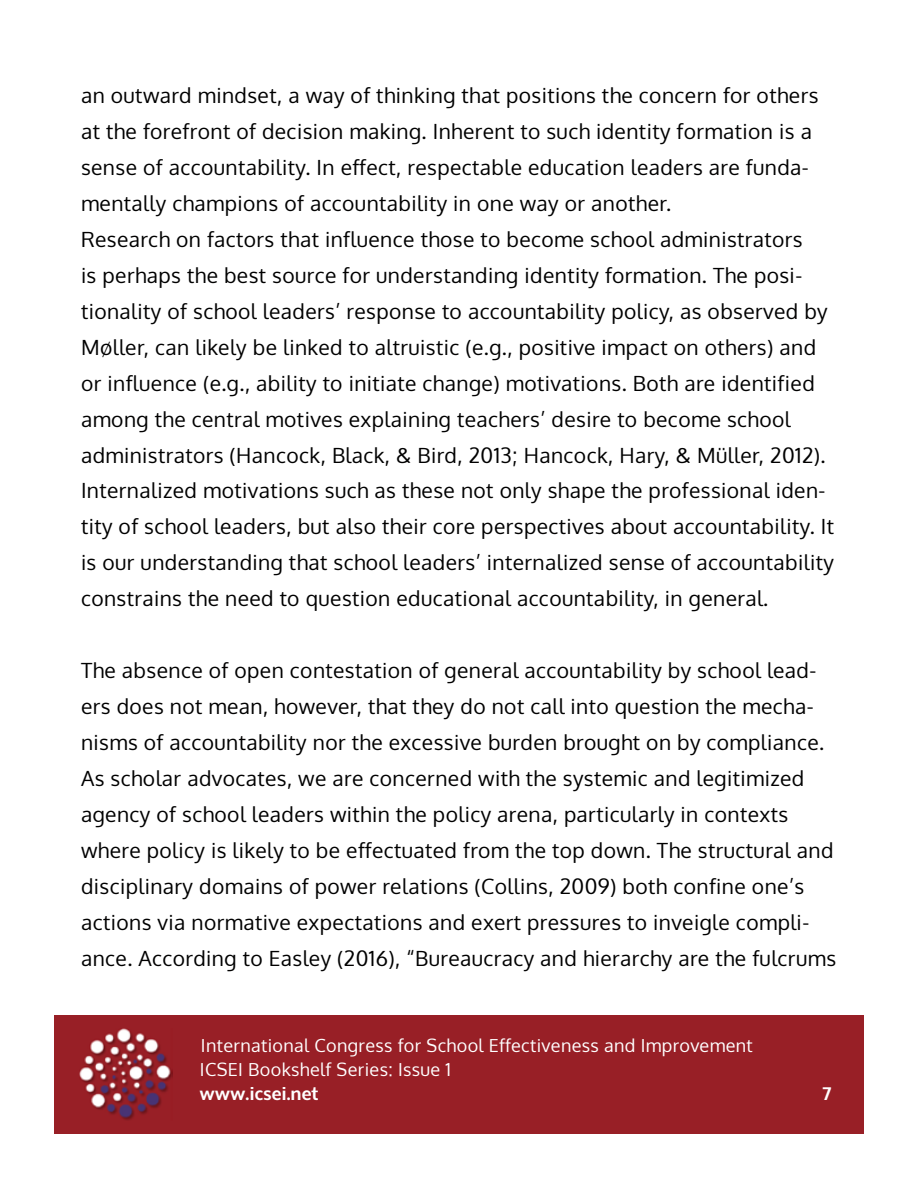
<style>
.page{position:relative;width:918px;height:1188px;background:#fff}
.page>*{position:absolute;margin:0;border:0;box-sizing:border-box;transform-origin:0 0}
.t1{font:21px/36px "Oxygen";letter-spacing:.02em;color:#010000}
.t2{font:18px/24px "Oxygen";letter-spacing:.02em;color:#fff}
.t3{font:700 18px "Oxygen";letter-spacing:.02em;color:#fff}
</style>
<div class="page">
<div style="left:54px;top:1015px;width:810px;height:119px;background:#981f26"></div>
<img style="left:80px;top:1028px;width:92px;height:92px">
<p class="t1" style="left:81px;top:77px;width:755px">an outward mindset, a way of thinking that positions the concern for others at the forefront of decision making. Inherent to such identity formation is a sense of accountability. In effect, respectable education leaders are funda&shy;mentally champions of accountability in one way or another.<br>Research on factors that influence those to become school administrators<br>is perhaps the best source for understanding identity formation. The posi&shy;tionality of school leaders’ response to accountability policy, as observed by Møller, can likely be linked to altruistic (e.g., positive impact on others) and or influence (e.g., ability to initiate change) motivations. Both are identified among the central motives explaining teachers’ desire to become school administrators (Hancock, Black, &amp; Bird, 2013; Hancock, Hary, &amp; Müller, 2012).<br>Internalized motivations such as these not only shape the professional iden&shy;tity of school leaders, but also their core perspectives about accountability. It is our understanding that school leaders’ internalized sense of accountability constrains the need to question educational accountability, in general.</p>
<p class="t1" style="left:81px;top:653px;width:757px">The absence of open contestation of general accountability by school lead&shy;ers does not mean, however, that they do not call into question the mecha&shy;nisms of accountability nor the excessive burden brought on by compliance.<br>As scholar advocates, we are concerned with the systemic and legitimized agency of school leaders within the policy arena, particularly in contexts where policy is likely to be effectuated from the top down. The structural and disciplinary domains of power relations (Collins, 2009) both confine one’s actions via normative expectations and exert pressures to inveigle compli&shy;ance. According to Easley (2016), “Bureaucracy and hierarchy are the fulcrums</p>
<p class="t2" style="left:200px;top:1034px;width:554px">International Congress for School Effectiveness and Improvement<br>ICSEI Bookshelf Series: Issue 1</p>
<p class="t3" style="left:200px;top:1083px;width:120px">www.icsei.net</p>
<p class="t3" style="left:822px;top:1083px;width:10px">7</p>
</div>
